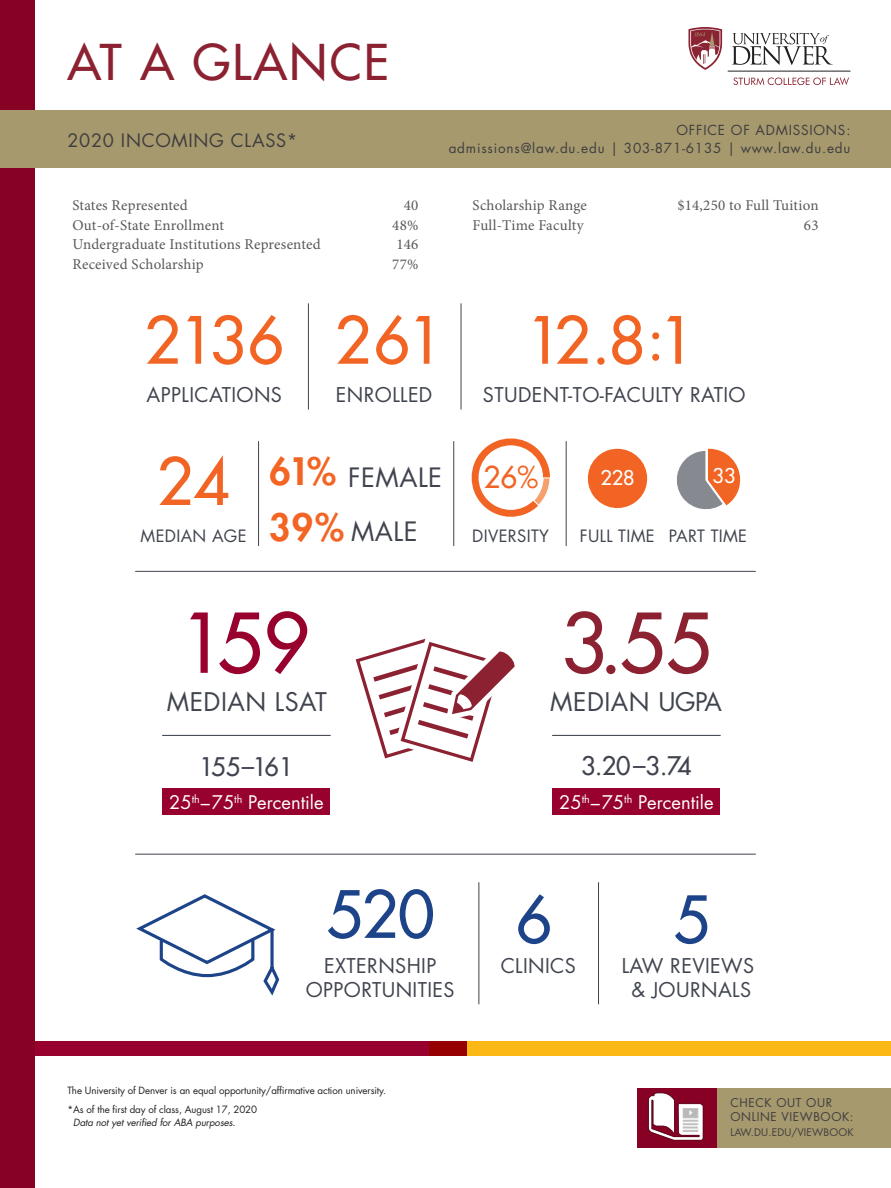
<style>
.page{position:relative;width:891px;height:1188px;background:#fff}
.page>*{position:absolute;margin:0;border:0;box-sizing:border-box;transform-origin:0 0}
.t1{font:500 79.95px "Futura Std";color:#8b2131}
.t2{font:500 79.95px "Futura Std";color:#98012d}
.t3{font:500 63.3px "Futura Std";letter-spacing:-.02em;color:#f26424}
.t4{font:500 63.3px "Futura Std";color:#1d4389}
.Header_2{font:500 48px "Futura Std";letter-spacing:.05em;color:#8b2131}
.t5{font:800 36.75px "Futura Std";color:#f26524}
.t6{font:500 29.4px "Futura Std";color:#f26424}
.t7{font:25.95px "Futura Std";letter-spacing:.02em;color:#40444e}
.t8{font:25.05px "Futura Std";letter-spacing:.02em;color:#40444e}
.t9{font:500 25.05px "Futura Std";letter-spacing:-.05em;color:#40444e}
.t10{font:19.8px/23.7px "Futura Std";letter-spacing:.02em;color:#40444e;text-align:center}
.t11{font:500 19.8px "Futura Std";color:#fff}
.t12{font:18.3px "Futura Std";color:#fff}
.Subhead_2{font:18px "Futura Std";letter-spacing:.04em;color:#3e3e3f}
.t13{font:16.5px "Futura Std";letter-spacing:.02em;color:#40444e}
.Body_Reverse{font:15px "Minion Pro";letter-spacing:.015em;color:#57585a}
.Subhead_2-2{font:13.5px/18px "Futura Std";letter-spacing:.06em;color:#3e3e3f;text-align:right}
.Subhead_2-3{font:11.85px/14px "Futura Std";letter-spacing:.05em;color:#3e3e3f}
.Subhead_2-4{font:10.2px "Futura Std";letter-spacing:.02em;color:#3e3e3f}
.t14{font:9.75px/13.5px "Futura Std";letter-spacing:-.01em;color:#231f20}
.s1{font-family:"Trajan Pro";font-weight:400}
.s2{font-style:italic}
</style>
<div class="page">
<div style="left:0;top:1041px;width:467px;height:15px;background:#98012d"></div>
<div style="left:429px;top:1041px;width:462px;height:15px;background:#fcb814"></div>
<div style="left:0;top:0;width:34px;height:1188px;background:#860124"></div>
<div style="left:0;top:111px;width:891px;height:57px;background:#a7996e"></div>
<hr style="left:728px;top:71px;width:122px;height:1px;background:#231f20">
<svg style="left:733px;top:77px;width:116px;height:8px"></svg>
<svg style="left:732px;top:33px;width:101px;height:32px"></svg>
<svg style="left:688px;top:27px;width:34px;height:43px"></svg>
<svg style="left:136px;top:894px;width:144px;height:102px"></svg>
<hr style="left:461px;top:304px;width:1px;height:105px;background:#40444e">
<hr style="left:308px;top:304px;width:1px;height:105px;background:#40444e">
<hr style="left:566px;top:441px;width:1px;height:105px;background:#40444e">
<hr style="left:598px;top:883px;width:1px;height:121px;background:#40444e">
<hr style="left:479px;top:883px;width:1px;height:121px;background:#40444e">
<hr style="left:453px;top:441px;width:1px;height:105px;background:#40444e">
<hr style="left:258px;top:441px;width:1px;height:105px;background:#40444e">
<hr style="left:136px;top:571px;width:619px;height:1px;background:#40444e">
<hr style="left:136px;top:854px;width:619px;height:1px;background:#40444e">
<svg style="left:471px;top:438px;width:79px;height:79px"></svg>
<svg style="left:587px;top:449px;width:60px;height:59px"></svg>
<svg style="left:676px;top:449px;width:64px;height:61px"></svg>
<svg style="left:356px;top:638px;width:159px;height:124px"></svg>
<hr style="left:163px;top:735px;width:167px;height:1px;background:#40444e">
<hr style="left:552px;top:735px;width:168px;height:1px;background:#40444e">
<div style="left:163px;top:788px;width:167px;height:26px;background:#98012d"></div>
<div style="left:552px;top:788px;width:168px;height:26px;background:#98012d"></div>
<div style="left:637px;top:1088px;width:254px;height:60px;background:#a7996e"></div>
<div style="left:637px;top:1088px;width:80px;height:59px;background:#860124"></div>
<img style="left:648px;top:1092px;width:56px;height:49px">
<p class="Header_2" style="left:68px;top:32px;width:323px">AT A GLANCE</p>
<p class="Subhead_2" style="left:68px;top:129px;width:232px">2020 INCOMING CLASS*</p>
<p class="Subhead_2-2" style="left:449px;top:121px;width:403px">OFFICE OF ADMISSIONS:<br>admissions@law.du.edu | 303-871-6135 | www.law.du.edu</p>
<p class="Body_Reverse" style="left:72px;top:195px;width:117px">States Represented</p>
<p class="Body_Reverse" style="left:404px;top:195px;width:16px">40</p>
<p class="Body_Reverse" style="left:72px;top:215px;width:153px">Out-of-State Enrollment</p>
<p class="Body_Reverse" style="left:392px;top:215px;width:28px">48%</p>
<p class="Body_Reverse" style="left:72px;top:234px;width:250px">Undergraduate Institutions Represented</p>
<p class="Body_Reverse" style="left:396px;top:234px;width:24px">146</p>
<p class="Body_Reverse" style="left:72px;top:254px;width:133px">Received Scholarship</p>
<p class="Body_Reverse" style="left:392px;top:254px;width:28px">77%</p>
<p class="Body_Reverse" style="left:472px;top:195px;width:116px">Scholarship Range</p>
<p class="Body_Reverse" style="left:677px;top:195px;width:143px">$14,250 to Full Tuition</p>
<p class="Body_Reverse" style="left:472px;top:215px;width:113px">Full-Time Faculty</p>
<p class="Body_Reverse" style="left:804px;top:215px;width:16px">63</p>
<p class="t3" style="left:144px;top:301px;width:142px">2136</p>
<p class="t3" style="left:334px;top:301px;width:111px">261</p>
<p class="t3" style="left:526px;top:301px;width:171px">12.8<span class="s1">:</span>1</p>
<p class="t10" style="left:147px;top:383px;width:137px">APPLICATIONS</p>
<p class="t10" style="left:336px;top:383px;width:98px">ENROLLED</p>
<p class="t10" style="left:483px;top:383px;width:264px">STUDENT-TO-FACULTY RATIO</p>
<p class="t3" style="left:157px;top:442px;width:75px">24</p>
<p class="t13" style="left:141px;top:525px;width:108px">MEDIAN AGE</p>
<p class="t5" style="left:269px;top:448px;width:68px">61%</p>
<p class="t7" style="left:348px;top:461px;width:95px">FEMALE</p>
<p class="t5" style="left:269px;top:504px;width:76px">39%</p>
<p class="t7" style="left:351px;top:515px;width:68px">MALE</p>
<p class="t6" style="left:483px;top:459px;width:56px">26%</p>
<p class="t13" style="left:472px;top:525px;width:78px">DIVERSITY</p>
<p class="t11" style="left:600px;top:466px;width:36px">228</p>
<p class="t11" style="left:713px;top:463px;width:24px">33</p>
<p class="t13" style="left:580px;top:525px;width:76px">FULL TIME</p>
<p class="t13" style="left:669px;top:525px;width:80px">PART TIME</p>
<p class="t2" style="left:180px;top:593px;width:131px">159</p>
<p class="t8" style="left:167px;top:686px;width:162px">MEDIAN LSAT</p>
<p class="t9" style="left:199px;top:751px;width:96px">155–161</p>
<p class="t12" style="left:169px;top:791px;width:156px">25<sup>th</sup>–75<sup>th</sup> Percentile</p>
<p class="t1" style="left:561px;top:593px;width:152px">3.55</p>
<p class="t8" style="left:550px;top:686px;width:173px">MEDIAN UGPA</p>
<p class="t9" style="left:581px;top:751px;width:112px">3.20–3.74</p>
<p class="t12" style="left:559px;top:791px;width:156px">25<sup>th</sup>–75<sup>th</sup> Percentile</p>
<p class="t4" style="left:326px;top:875px;width:110px">520</p>
<p class="t4" style="left:516px;top:880px;width:38px">6</p>
<p class="t4" style="left:673px;top:880px;width:38px">5</p>
<p class="t10" style="left:306px;top:954px;width:150px">EXTERNSHIP<br>OPPORTUNITIES</p>
<p class="t14" style="left:67px;top:1084px;width:320px">The University of Denver is an equal opportunity/affirmative action university.</p>
<p class="t14" style="left:73px;top:1102px;width:186px;text-indent:-6px">*As of the first day of class, August 17, 2020<br><span class="s2">Data not yet verified for ABA purposes.</span></p>
<p class="t10" style="left:501px;top:954px;width:77px">CLINICS</p>
<p class="t10" style="left:622px;top:954px;width:134px">LAW REVIEWS &amp; JOURNALS</p>
<p class="Subhead_2-3" style="left:731px;top:1096px;width:125px">CHECK OUT OUR<br>ONLINE VIEWBOOK:</p>
<p class="Subhead_2-4" style="left:731px;top:1126px;width:125px">LAW.DU.EDU/VIEWBOOK</p>
</div>
